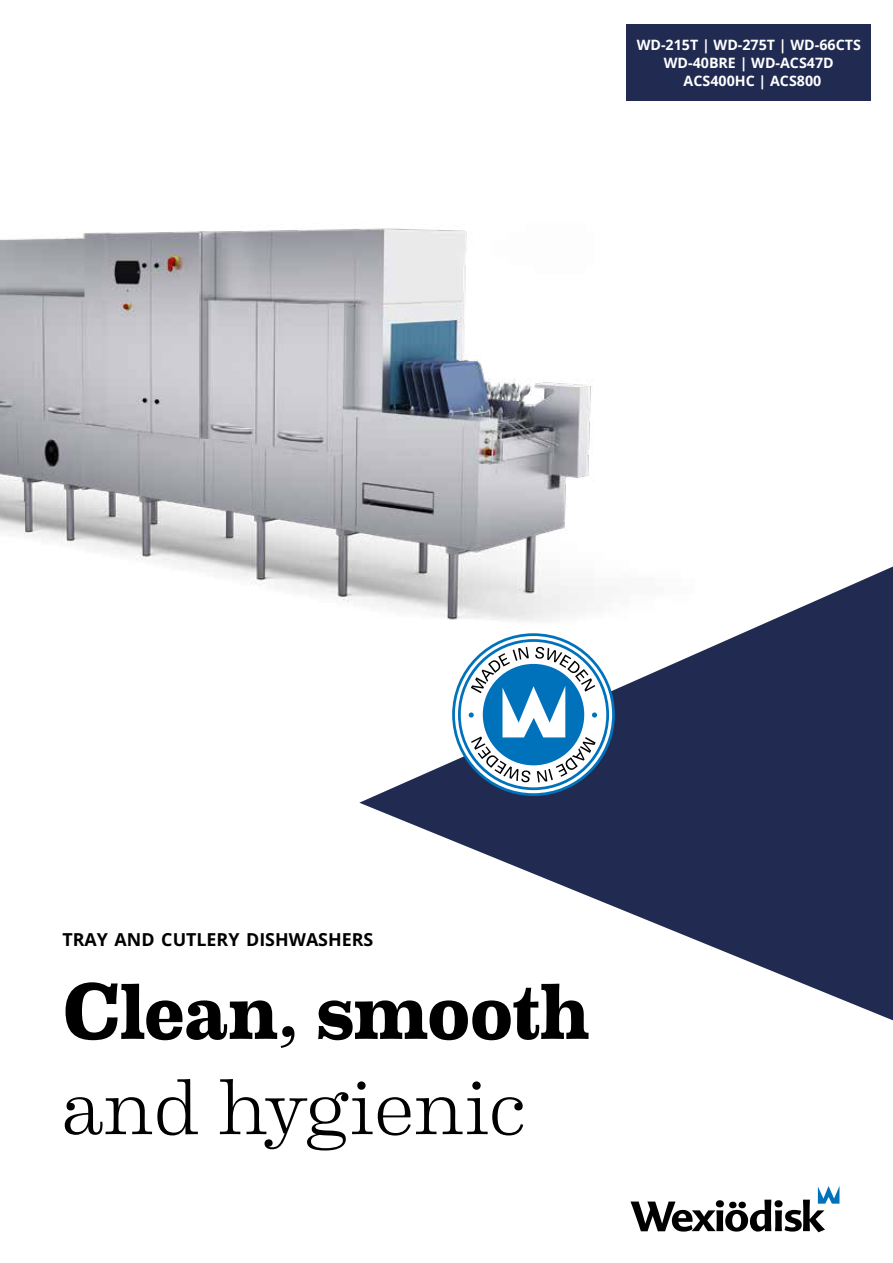
<style>
.page{position:relative;width:893px;height:1263px;background:#fff}
.page>*{position:absolute;margin:0;border:0;box-sizing:border-box;transform-origin:0 0}
.t1{font:700 79.5px "Eames Century Modern";letter-spacing:-.005em;color:#000}
.t2{font:300 79.5px "Eames Century Modern";letter-spacing:-.015em;color:#000}
.t3{font:700 17.85px "Open Sans";color:#000}
.t4{font:700 14.25px/18px "Open Sans";color:#fff;text-align:center}
</style>
<div class="page">
<svg style="left:630px;top:1186px;width:209px;height:46px"></svg>
<svg style="left:458px;top:566px;width:435px;height:454px;fill:#212b52"></svg>
<div style="left:627px;top:24px;width:244px;height:77px;background:#212b52"></div>
<img style="left:0;top:24px;width:740px;height:819px">
<p class="t4" style="left:637px;top:36px;width:226px">WD-215T | WD-275T | WD-66CTS<br>WD-40BRE | WD-ACS47D<br>ACS400HC | ACS800</p>
<p class="t3" style="left:62px;top:927px;width:312px">TRAY AND CUTLERY DISHWASHERS</p>
<h1 class="t1" style="left:62px;top:951px;width:529px">Clean, smooth</h1>
<h1 class="t2" style="left:62px;top:1047px;width:466px">and hygienic</h1>
</div>
